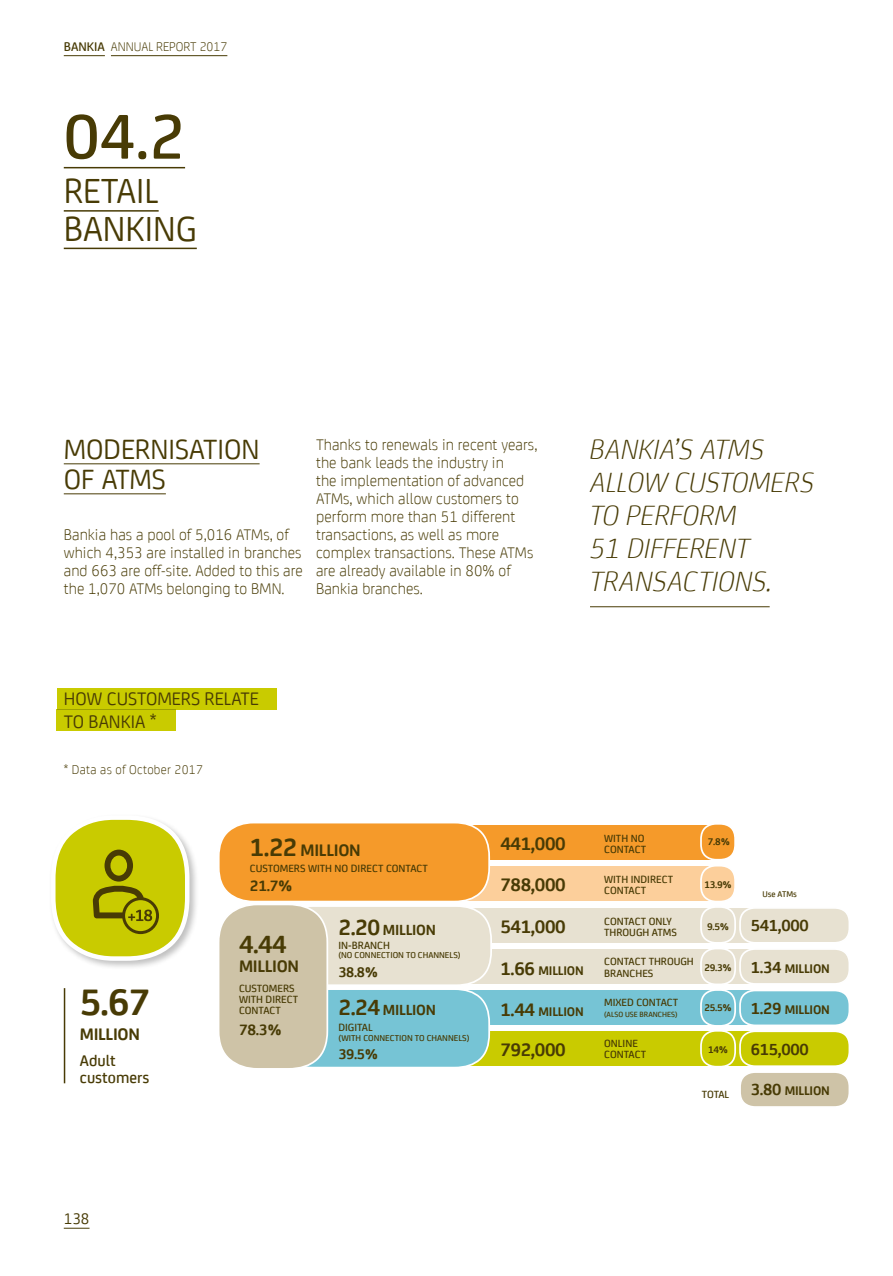
<style>
.page{position:relative;width:893px;height:1276px;background:#fff}
.page>*{position:absolute;margin:0;border:0;box-sizing:border-box;transform-origin:0 0}
.t1{font:500 67.5px "Bankia";color:#483b05}
.t2{font:700 39.6px "Bankia";color:#483b05}
.t3{font:37.5px/37.5px "Bankia";color:#483b05}
.t4{font:italic 300 30px/33px "Bankia";color:#483b05}
.t5{font:30px/30px "Bankia";color:#483b05}
.t6{font:700 26.85px "Bankia";color:#483b05}
.t7{font:700 19.5px/41.8px "Bankia";letter-spacing:-.02em;color:#483b05;text-align:justify}
.t8{font:19.5px/22.5px "Bankia";color:#483b05}
.t9{font:700 18px "Bankia";letter-spacing:-.02em;color:#483b05}
.t10{font:700 17.25px "Bankia";letter-spacing:-.02em;color:#483b05}
.t11{font:500 16.65px/16.5px "Bankia";color:#483b05}
.t12{font:300 16.5px/18px "Bankia";letter-spacing:.005em;color:#483b05}
.t13{font:16.5px "Bankia";color:#483b05}
.t14{font:700 16.2px "Bankia";color:#483b05}
.t15{font:700 15.9px "Bankia";letter-spacing:-.02em;color:#483b05}
.t16{font:700 15px "Bankia";color:#483b05}
.t17{font:700 13.5px "Bankia";letter-spacing:-.02em;color:#483b05}
.t18{font:300 13.5px "Bankia";color:#483b05}
.t19{font:300 13.5px "Bankia";letter-spacing:.02em;color:#483b05}
.t20{font:500 11.25px/11.1px "Bankia";color:#483b05}
.t21{font:700 10.35px "Bankia";letter-spacing:-.02em;color:#483b05}
.t22{font:500 9.3px "Bankia";color:#483b05}
.t23{font:500 9px "Bankia";color:#483b05}
.t24{font:500 8.1px "Bankia";color:#483b05}
.s1{font-weight:500}
.s2{font-size:26.85px}
.s3{font-size:23.55px}
.s4{font-size:19.5px}
.s5{font-size:17.25px}
</style>
<div class="page">
<hr style="left:64px;top:463px;width:196px;height:1px;background:#483b05">
<hr style="left:64px;top:493px;width:102px;height:1px;background:#483b05">
<svg style="left:64px;top:1227px;width:26px;height:1px"></svg>
<hr style="left:64px;top:210px;width:95px;height:2px;background:#483b05">
<hr style="left:64px;top:248px;width:133px;height:1px;background:#483b05">
<hr style="left:64px;top:167px;width:121px;height:1px;background:#483b05">
<div style="left:57px;top:688px;width:219px;height:21px;background:#c9cb00"></div>
<div style="left:57px;top:709px;width:119px;height:22px;background:#c9cb00"></div>
<div style="left:49px;top:813px;width:150px;height:157px;background:#000;opacity:.25"></div>
<hr style="left:64px;top:988px;width:1px;height:95px;background:#483b05">
<svg style="left:49px;top:813px;width:143px;height:150px"></svg>
<div style="left:449px;top:990px;width:341px;height:35px;background:#76c4d5"></div>
<div style="left:449px;top:1031px;width:341px;height:35px;background:#c9cb00"></div>
<div style="left:435px;top:949px;width:342px;height:34px;background:#e7e1d1"></div>
<div style="left:432px;top:908px;width:336px;height:35px;background:#e7e1d1"></div>
<div style="left:439px;top:825px;width:272px;height:35px;background:#f59a2a"></div>
<div style="left:439px;top:866px;width:270px;height:34px;background:#fccf9b"></div>
<svg style="left:219px;top:823px;width:274px;height:245px"></svg>
<svg style="left:699px;top:824px;width:150px;height:283px"></svg>
<hr style="left:590px;top:606px;width:180px;height:1px;background:#483b05">
<hr style="left:64px;top:55px;width:41px;height:1px;background:#483b05">
<hr style="left:111px;top:55px;width:116px;height:1px;background:#483b05">
<p class="t18" style="left:64px;top:37px;width:165px"><span class="s1">BANKIA</span> ANNUAL REPORT 2017</p>
<h1 class="t1" style="left:64px;top:87px;width:123px">04.2</h1>
<h3 class="t3" style="left:64px;top:170px;width:135px">RETAIL<br>BANKING</h3>
<h3 class="t5" style="left:64px;top:432px;width:197px">MODERNISATION<br>OF ATMS</h3>
<p class="t12" style="left:64px;top:524px;width:240px">Bankia has a pool of 5,016 ATMs, of which 4,353 are installed in branches and 663 are off-site. Added to this are the 1,070 ATMs belonging to BMN.</p>
<p class="t12" style="left:316px;top:435px;width:223px">Thanks to renewals in recent years, the bank leads the industry in<br>the implementation of advanced<br>ATMs, which allow customers to perform more than 51 different transactions, as well as more complex transactions. These ATMs are already available in 80% of<br>Bankia branches.</p>
<p class="t8" style="left:64px;top:686px;width:196px">HOW CUSTOMERS RELATE<br>TO BANKIA *</p>
<p class="t19" style="left:64px;top:760px;width:141px">* Data as of October 2017</p>
<h3 class="t4" style="left:590px;top:432px;width:226px">BANKIA’S ATMS<br>ALLOW CUSTOMERS<br>TO PERFORM<br>51 DIFFERENT<br>TRANSACTIONS.</h3>
<h2 class="t2" style="left:80px;top:971px;width:72px">5.67</h2>
<p class="t9" style="left:80px;top:1020px;width:62px">MILLION</p>
<p class="t11" style="left:80px;top:1051px;width:71px">Adult customers</p>
<p class="t13" style="left:64px;top:1206px;width:27px">138</p>
<p class="t9" style="left:250px;top:836px;width:112px"><span class="s2">1.22</span> MILLION</p>
<p class="t20" style="left:250px;top:862px;width:180px">CUSTOMERS WITH NO DIRECT CONTACT</p>
<p class="t14" style="left:250px;top:873px;width:44px">21.7%</p>
<h3 class="t6" style="left:239px;top:923px;width:49px">4.44</h3>
<p class="t9" style="left:239px;top:952px;width:62px">MILLION</p>
<p class="t20" style="left:239px;top:982px;width:61px">CUSTOMERS<br>WITH DIRECT<br>CONTACT</p>
<p class="t14" style="left:239px;top:1017px;width:44px">78.3%</p>
<p class="t15" style="left:338px;top:917px;width:99px"><span class="s3">2.20</span> MILLION</p>
<p class="t20" style="left:338px;top:939px;width:53px">IN-BRANCH</p>
<p class="t22" style="left:338px;top:948px;width:124px">(NO CONNECTION TO CHANNELS)</p>
<p class="t16" style="left:338px;top:960px;width:41px">38.8%</p>
<p class="t15" style="left:338px;top:998px;width:99px"><span class="s3">2.24</span> MILLION</p>
<p class="t20" style="left:338px;top:1021px;width:36px">DIGITAL</p>
<p class="t22" style="left:338px;top:1030px;width:133px">(WITH CONNECTION TO CHANNELS)</p>
<p class="t16" style="left:338px;top:1042px;width:41px">39.5%</p>
<p class="t20" style="left:604px;top:831px;width:43px">WITH NO<br>CONTACT</p>
<p class="t7" style="left:500px;top:821px;width:67px">441,000<br>788,000<br>541,000</p>
<p class="t17" style="left:500px;top:960px;width:85px"><span class="s4">1.66</span> MILLION</p>
<p class="t17" style="left:751px;top:958px;width:80px"><span class="s5">1.34</span> MILLION</p>
<p class="t17" style="left:500px;top:1001px;width:85px"><span class="s4">1.44</span> MILLION</p>
<p class="t17" style="left:751px;top:999px;width:80px"><span class="s5">1.29</span> MILLION</p>
<p class="t7" style="left:500px;top:1027px;width:67px">792,000</p>
<p class="t10" style="left:751px;top:1036px;width:59px">615,000</p>
<p class="t17" style="left:751px;top:1080px;width:80px"><span class="s5">3.80</span> MILLION</p>
<p class="t21" style="left:708px;top:834px;width:24px">7.8%</p>
<p class="t21" style="left:704px;top:876px;width:29px">13.9%</p>
<p class="t21" style="left:707px;top:918px;width:24px">9.5%</p>
<p class="t21" style="left:704px;top:959px;width:29px">29.3%</p>
<p class="t21" style="left:704px;top:1000px;width:29px">25.5%</p>
<p class="t21" style="left:708px;top:1041px;width:22px">14%</p>
<p class="t20" style="left:604px;top:872px;width:70px">WITH INDIRECT<br>CONTACT</p>
<p class="t20" style="left:604px;top:915px;width:74px">CONTACT ONLY<br>THROUGH ATMS</p>
<p class="t20" style="left:604px;top:955px;width:91px">CONTACT THROUGH<br>BRANCHES</p>
<p class="t20" style="left:604px;top:996px;width:76px">MIXED CONTACT</p>
<p class="t24" style="left:604px;top:1008px;width:75px">(ALSO USE BRANCHES)</p>
<p class="t20" style="left:604px;top:1036px;width:43px">ONLINE<br>CONTACT</p>
<p class="t23" style="left:762px;top:888px;width:36px">Use ATMs</p>
<p class="t10" style="left:751px;top:912px;width:59px">541,000</p>
<p class="t20" style="left:702px;top:1088px;width:29px">TOTAL</p>
</div>
